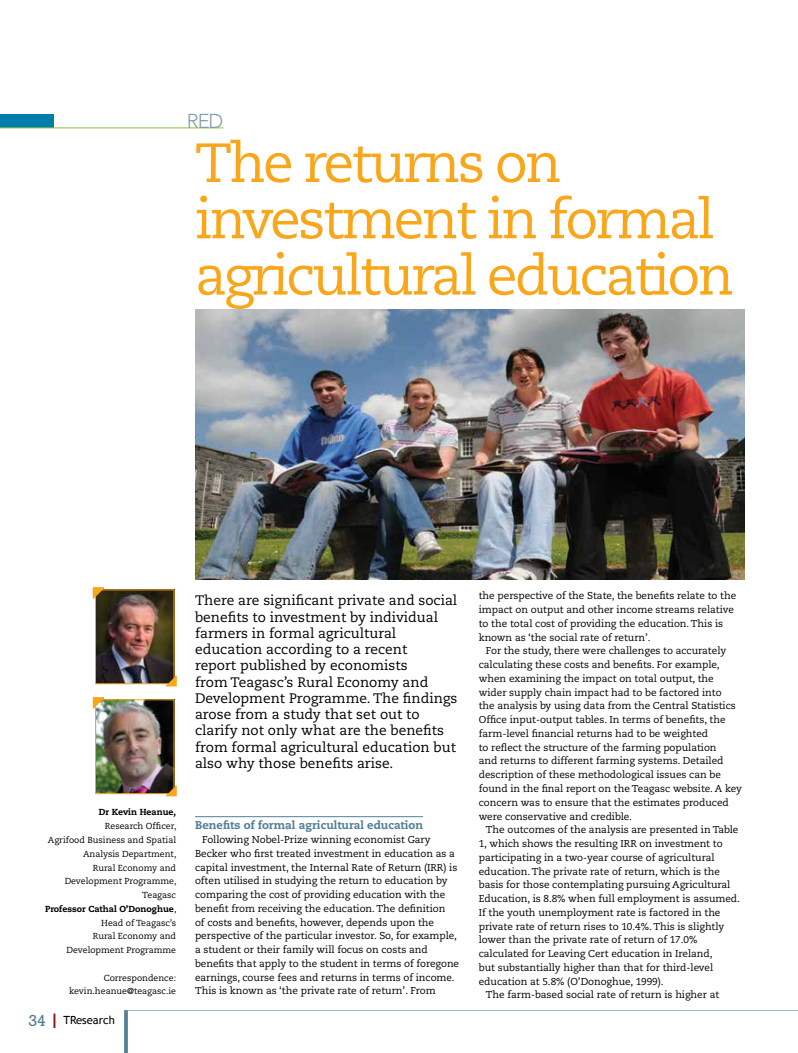
<style>
.page{position:relative;width:798px;height:1053px;background:#fff}
.page>*{position:absolute;margin:0;border:0;box-sizing:border-box;transform-origin:0 0}
.t1{font:55px/56.2px "Caecilia";letter-spacing:-.05em;color:#faa61a}
.t2{font:300 20px "Avenir";color:#849daa}
.t3{font:20px "Trebuchet MS";color:#96171a}
.t4{font:13.75px/16.2px "Caecilia";color:#000}
.t5{font:800 11.25px "Caecilia";color:#528095}
.t6{font:11.25px "Trebuchet MS";color:#000}
.t7{font:10px/13.8px "Caecilia";letter-spacing:-.005em;color:#000}
.t8{font:8.75px/13.8px "Caecilia";color:#000;text-align:right}
.t9{font:800 8.75px "Caecilia";color:#000}
.s1{font-weight:800}
.s2{font-family:"Rockwell";font-size:16.25px;color:#528095}
</style>
<div class="page">
<hr style="left:124px;top:1010px;width:673px;height:1px;background:#9db9c8">
<svg style="left:124px;top:1010px;width:4px;height:42px"></svg>
<div style="left:0;top:114px;width:53px;height:14px;background:#007ea9"></div>
<hr style="left:0;top:128px;width:223px;height:1px;background:#8dc63f">
<img style="left:97px;top:591px;width:75px;height:90px">
<svg style="left:92px;top:587px;width:13px;height:14px"></svg>
<svg style="left:164px;top:674px;width:13px;height:13px"></svg>
<img style="left:97px;top:701px;width:75px;height:90px">
<div style="left:95px;top:699px;width:79px;height:94px;border:1px solid #faa61a"></div>
<svg style="left:92px;top:697px;width:13px;height:13px"></svg>
<svg style="left:164px;top:784px;width:13px;height:13px"></svg>
<hr style="left:195px;top:816px;width:228px;height:1px;background:#528095">
<img style="left:195px;top:309px;width:549px;height:270px">
<h2 class="t2" style="left:187px;top:109px;width:38px">RED</h2>
<h1 class="t1" style="left:195px;top:136px;width:540px">The returns on investment in formal agricultural education</h1>
<p class="t9" style="left:99px;top:807px;width:79px">Dr Kevin Heanue,</p>
<p class="t8" style="left:45px;top:819px;width:133px">Research Officer,<br>Agrifood Business and Spatial<br>Analysis Department,<br>Rural Economy and<br>Development Programme,<br>Teagasc<br><span class="s1">Professor Cathal O’Donoghue</span>,<br>Head of Teagasc’s<br>Rural Economy and<br>Development Programme</p>
<p class="t8" style="left:69px;top:970px;width:108px">Correspondence: kevin.heanue@teagasc.ie</p>
<h2 class="t3" style="left:52px;top:1008px;width:7px">I</h2>
<p class="t6" style="left:28px;top:1013px;width:88px"><span class="s2">34</span> TResearch</p>
<p class="t4" style="left:195px;top:592px;width:264px">There are significant private and social benefits to investment by individual farmers in formal agricultural education according to a recent<br>report published by economists<br>from Teagasc’s Rural Economy and Development Programme. The findings arose from a study that set out to clarify not only what are the benefits from formal agricultural education but also why those benefits arise.</p>
<p class="t5" style="left:195px;top:818px;width:229px">Benefits of formal agricultural education</p>
<p class="t7" style="left:195px;top:832px;width:265px;text-indent:7px">Following Nobel-Prize winning economist Gary Becker who first treated investment in education as a capital investment, the Internal Rate of Return (IRR) is often utilised in studying the return to education by comparing the cost of providing education with the benefit from receiving the education. The definition<br>of costs and benefits, however, depends upon the perspective of the particular investor. So, for example, a student or their family will focus on costs and benefits that apply to the student in terms of foregone earnings, course fees and returns in terms of income.<br>This is known as ‘the private rate of return’. From</p>
<p class="t7" style="left:478px;top:589px;width:259px">the perspective of the State, the benefits relate to the impact on output and other income streams relative to the total cost of providing the education. This is known as ‘the social rate of return’.</p>
<p class="t7" style="left:478px;top:644px;width:264px;text-indent:7px">For the study, there were challenges to accurately calculating these costs and benefits. For example, when examining the impact on total output, the wider supply chain impact had to be factored into<br>the analysis by using data from the Central Statistics Office input-output tables. In terms of benefits, the farm-level financial returns had to be weighted<br>to reflect the structure of the farming population<br>and returns to different farming systems. Detailed description of these methodological issues can be found in the final report on the Teagasc website. A key concern was to ensure that the estimates produced were conservative and credible.</p>
<p class="t7" style="left:485px;top:823px;width:254px">The outcomes of the analysis are presented in Table</p>
<p class="t7" style="left:478px;top:836px;width:245px">1, which shows the resulting IRR on investment to</p>
<p class="t7" style="left:478px;top:850px;width:237px">participating in a two-year course of agricultural</p>
<p class="t7" style="left:478px;top:864px;width:242px">education. The private rate of return, which is the</p>
<p class="t7" style="left:478px;top:878px;width:253px">basis for those contemplating pursuing Agricultural</p>
<p class="t7" style="left:478px;top:891px;width:262px">Education, is 8.8% when full employment is assumed.</p>
<p class="t7" style="left:478px;top:905px;width:243px">If the youth unemployment rate is factored in the</p>
<p class="t7" style="left:478px;top:919px;width:247px">private rate of return rises to 10.4%. This is slightly</p>
<p class="t7" style="left:478px;top:933px;width:220px">lower than the private rate of return of 17.0%</p>
<p class="t7" style="left:478px;top:946px;width:235px">calculated for Leaving Cert education in Ireland,</p>
<p class="t7" style="left:478px;top:960px;width:236px">but substantially higher than that for third-level</p>
<p class="t7" style="left:478px;top:974px;width:186px">education at 5.8% (O’Donoghue, 1999).</p>
<p class="t7" style="left:485px;top:988px;width:235px">The farm-based social rate of return is higher at</p>
</div>
